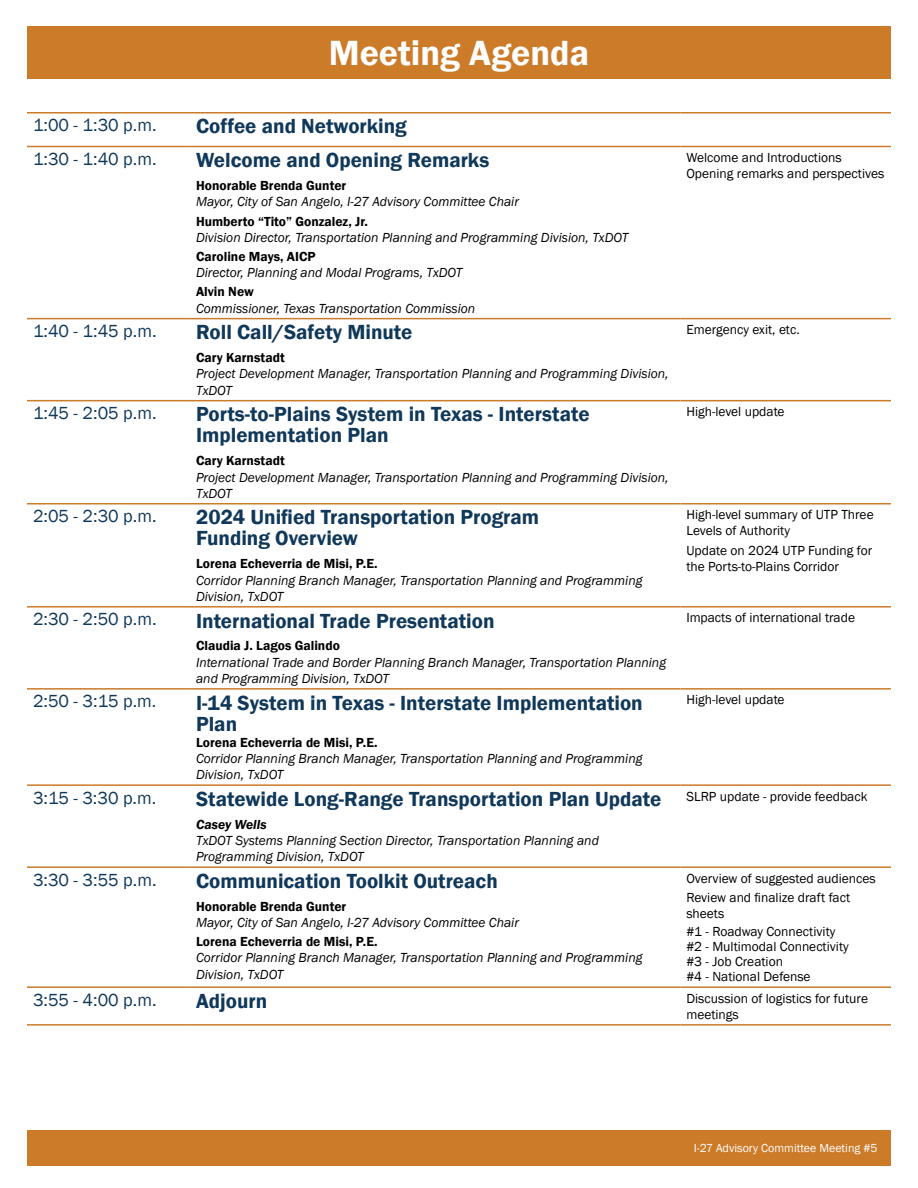
<style>
.page{position:relative;width:918px;height:1188px;background:#fff}
.page>*{position:absolute;margin:0;border:0;box-sizing:border-box;transform-origin:0 0}
.t1{font:600 36px "Franklin Gothic";color:#fff}
.t2{font:600 21px/21px "Franklin Gothic";color:#10385a}
.t3{font:18px "Franklin Gothic";color:#10385a}
.t4{font:italic 13.5px/16.2px "Franklin Gothic";color:#000}
.t5{font:13.5px/16.2px "Franklin Gothic";color:#000}
.t6{font:600 13.5px "Franklin Gothic";color:#000}
.t7{font:italic 600 13.5px "Franklin Gothic";color:#000}
.t8{font:12px "Franklin Gothic";color:#fff}
</style>
<div class="page">
<div style="left:27px;top:27px;width:864px;height:52px;background:#cc7b29"></div>
<div style="left:27px;top:1130px;width:864px;height:36px;background:#cc7b29"></div>
<hr style="left:27px;top:112px;width:163px;height:2px;background:#cc7b29">
<hr style="left:190px;top:112px;width:490px;height:2px;background:#cc7b29">
<hr style="left:680px;top:112px;width:211px;height:2px;background:#cc7b29">
<hr style="left:27px;top:146px;width:163px;height:1px;background:#cc7b29">
<hr style="left:190px;top:146px;width:490px;height:1px;background:#cc7b29">
<hr style="left:680px;top:146px;width:211px;height:1px;background:#cc7b29">
<hr style="left:27px;top:318px;width:163px;height:1px;background:#cc7b29">
<hr style="left:190px;top:318px;width:490px;height:1px;background:#cc7b29">
<hr style="left:680px;top:318px;width:211px;height:1px;background:#cc7b29">
<hr style="left:27px;top:400px;width:163px;height:1px;background:#cc7b29">
<hr style="left:190px;top:400px;width:490px;height:1px;background:#cc7b29">
<hr style="left:680px;top:400px;width:211px;height:1px;background:#cc7b29">
<hr style="left:27px;top:503px;width:163px;height:1px;background:#cc7b29">
<hr style="left:190px;top:503px;width:490px;height:1px;background:#cc7b29">
<hr style="left:680px;top:503px;width:211px;height:1px;background:#cc7b29">
<hr style="left:27px;top:606px;width:163px;height:2px;background:#cc7b29">
<hr style="left:190px;top:606px;width:490px;height:2px;background:#cc7b29">
<hr style="left:680px;top:606px;width:211px;height:2px;background:#cc7b29">
<hr style="left:27px;top:688px;width:163px;height:2px;background:#cc7b29">
<hr style="left:190px;top:688px;width:490px;height:2px;background:#cc7b29">
<hr style="left:680px;top:688px;width:211px;height:2px;background:#cc7b29">
<hr style="left:27px;top:784px;width:163px;height:2px;background:#cc7b29">
<hr style="left:190px;top:784px;width:490px;height:2px;background:#cc7b29">
<hr style="left:680px;top:784px;width:211px;height:2px;background:#cc7b29">
<hr style="left:27px;top:866px;width:163px;height:2px;background:#cc7b29">
<hr style="left:190px;top:866px;width:490px;height:2px;background:#cc7b29">
<hr style="left:680px;top:866px;width:211px;height:2px;background:#cc7b29">
<hr style="left:27px;top:986px;width:163px;height:2px;background:#cc7b29">
<hr style="left:190px;top:986px;width:490px;height:2px;background:#cc7b29">
<hr style="left:680px;top:986px;width:211px;height:2px;background:#cc7b29">
<hr style="left:27px;top:1024px;width:163px;height:2px;background:#cc7b29">
<hr style="left:190px;top:1024px;width:490px;height:2px;background:#cc7b29">
<hr style="left:680px;top:1024px;width:211px;height:2px;background:#cc7b29">
<h1 class="t1" style="left:329px;top:31px;width:262px">Meeting Agenda</h1>
<h3 class="t3" style="left:33px;top:114px;width:125px">1:00 - 1:30 p.m.</h3>
<h2 class="t2" style="left:196px;top:116px;width:212px">Coffee and Networking</h2>
<h3 class="t3" style="left:33px;top:148px;width:125px">1:30 - 1:40 p.m.</h3>
<h2 class="t2" style="left:196px;top:150px;width:295px">Welcome and Opening Remarks</h2>
<p class="t6" style="left:196px;top:177px;width:152px">Honorable Brenda Gunter</p>
<p class="t4" style="left:196px;top:194px;width:324px">Mayor, City of San Angelo, I-27 Advisory Committee Chair</p>
<p class="t6" style="left:196px;top:213px;width:174px">Humberto “Tito” Gonzalez, Jr.</p>
<p class="t4" style="left:196px;top:229px;width:434px">Division Director, Transportation Planning and Programming Division, TxDOT</p>
<p class="t6" style="left:196px;top:248px;width:121px">Caroline Mays, AICP</p>
<p class="t4" style="left:196px;top:265px;width:268px">Director, Planning and Modal Programs, TxDOT</p>
<p class="t6" style="left:196px;top:284px;width:59px">Alvin New</p>
<p class="t4" style="left:196px;top:300px;width:281px">Commissioner, Texas Transportation Commission</p>
<h3 class="t3" style="left:33px;top:320px;width:125px">1:40 - 1:45 p.m.</h3>
<h2 class="t2" style="left:196px;top:322px;width:218px">Roll Call/Safety Minute</h2>
<p class="t6" style="left:196px;top:349px;width:90px">Cary Karnstadt</p>
<p class="t4" style="left:196px;top:366px;width:474px">Project Development Manager, Transportation Planning and Programming Division,<br>TxDOT</p>
<h3 class="t3" style="left:33px;top:402px;width:125px">1:45 - 2:05 p.m.</h3>
<h2 class="t2" style="left:196px;top:404px;width:395px">Ports-to-Plains System in Texas - Interstate<br>Implementation Plan</h2>
<p class="t6" style="left:196px;top:453px;width:90px">Cary Karnstadt</p>
<p class="t4" style="left:196px;top:469px;width:474px">Project Development Manager, Transportation Planning and Programming Division,<br>TxDOT</p>
<h3 class="t3" style="left:33px;top:505px;width:125px">2:05 - 2:30 p.m.</h3>
<h2 class="t2" style="left:196px;top:507px;width:345px">2024 Unified Transportation Program<br>Funding Overview</h2>
<p class="t6" style="left:196px;top:556px;width:183px">Lorena Echeverria de Misi, P.E.</p>
<p class="t4" style="left:196px;top:572px;width:448px">Corridor Planning Branch Manager, Transportation Planning and Programming<br>Division, TxDOT</p>
<h3 class="t3" style="left:33px;top:608px;width:125px">2:30 - 2:50 p.m.</h3>
<h2 class="t2" style="left:196px;top:610px;width:300px">International Trade Presentation</h2>
<p class="t6" style="left:196px;top:638px;width:145px">Claudia J. Lagos Galindo</p>
<p class="t4" style="left:196px;top:654px;width:472px">International Trade and Border Planning Branch Manager, Transportation Planning and Programming Division, TxDOT</p>
<h3 class="t3" style="left:33px;top:690px;width:125px">2:50 - 3:15 p.m.</h3>
<h2 class="t2" style="left:196px;top:692px;width:448px">I-14 System in Texas - Interstate Implementation<br>Plan</h2>
<p class="t6" style="left:196px;top:734px;width:183px">Lorena Echeverria de Misi, P.E.</p>
<p class="t4" style="left:196px;top:751px;width:448px">Corridor Planning Branch Manager, Transportation Planning and Programming<br>Division, TxDOT</p>
<h3 class="t3" style="left:33px;top:787px;width:125px">3:15 - 3:30 p.m.</h3>
<h2 class="t2" style="left:196px;top:789px;width:467px">Statewide Long-Range Transportation Plan Update</h2>
<p class="t7" style="left:196px;top:816px;width:72px">Casey Wells</p>
<p class="t4" style="left:196px;top:833px;width:404px">TxDOT Systems Planning Section Director, Transportation Planning and<br>Programming Division, TxDOT</p>
<h3 class="t3" style="left:33px;top:869px;width:125px">3:30 - 3:55 p.m.</h3>
<h2 class="t2" style="left:196px;top:871px;width:303px">Communication Toolkit Outreach</h2>
<p class="t6" style="left:196px;top:898px;width:152px">Honorable Brenda Gunter</p>
<p class="t4" style="left:196px;top:915px;width:324px">Mayor, City of San Angelo, I-27 Advisory Committee Chair</p>
<p class="t6" style="left:196px;top:933px;width:183px">Lorena Echeverria de Misi, P.E.</p>
<p class="t4" style="left:196px;top:950px;width:448px">Corridor Planning Branch Manager, Transportation Planning and Programming<br>Division, TxDOT</p>
<p class="t5" style="left:686px;top:150px;width:199px">Welcome and Introductions<br>Opening remarks and perspectives</p>
<p class="t5" style="left:686px;top:322px;width:115px">Emergency exit, etc.</p>
<p class="t5" style="left:686px;top:404px;width:100px">High-level update</p>
<p class="t5" style="left:686px;top:507px;width:189px">High-level summary of UTP Three<br>Levels of Authority</p>
<p class="t5" style="left:686px;top:542px;width:187px">Update on 2024 UTP Funding for the Ports-to-Plains Corridor</p>
<p class="t5" style="left:686px;top:610px;width:170px">Impacts of international trade</p>
<p class="t5" style="left:686px;top:692px;width:100px">High-level update</p>
<p class="t5" style="left:686px;top:788px;width:183px">SLRP update - provide feedback</p>
<p class="t5" style="left:686px;top:869px;width:191px;line-height:19.2px">Overview of suggested audiences<br>Review and finalize draft fact</p>
<p class="t5" style="left:686px;top:905px;width:151px;line-height:18px">sheets<br>#1 - Roadway Connectivity</p>
<p class="t5" style="left:686px;top:939px;width:164px;line-height:15px">#2 - Multimodal Connectivity #3 - Job Creation<br>#4 - National Defense</p>
<h3 class="t3" style="left:33px;top:989px;width:125px">3:55 - 4:00 p.m.</h3>
<h2 class="t2" style="left:196px;top:991px;width:73px">Adjourn</h2>
<p class="t5" style="left:686px;top:990px;width:183px">Discussion of logistics for future meetings</p>
<p class="t8" style="left:694px;top:1141px;width:185px">I-27 Advisory Committee Meeting #5</p>
</div>
